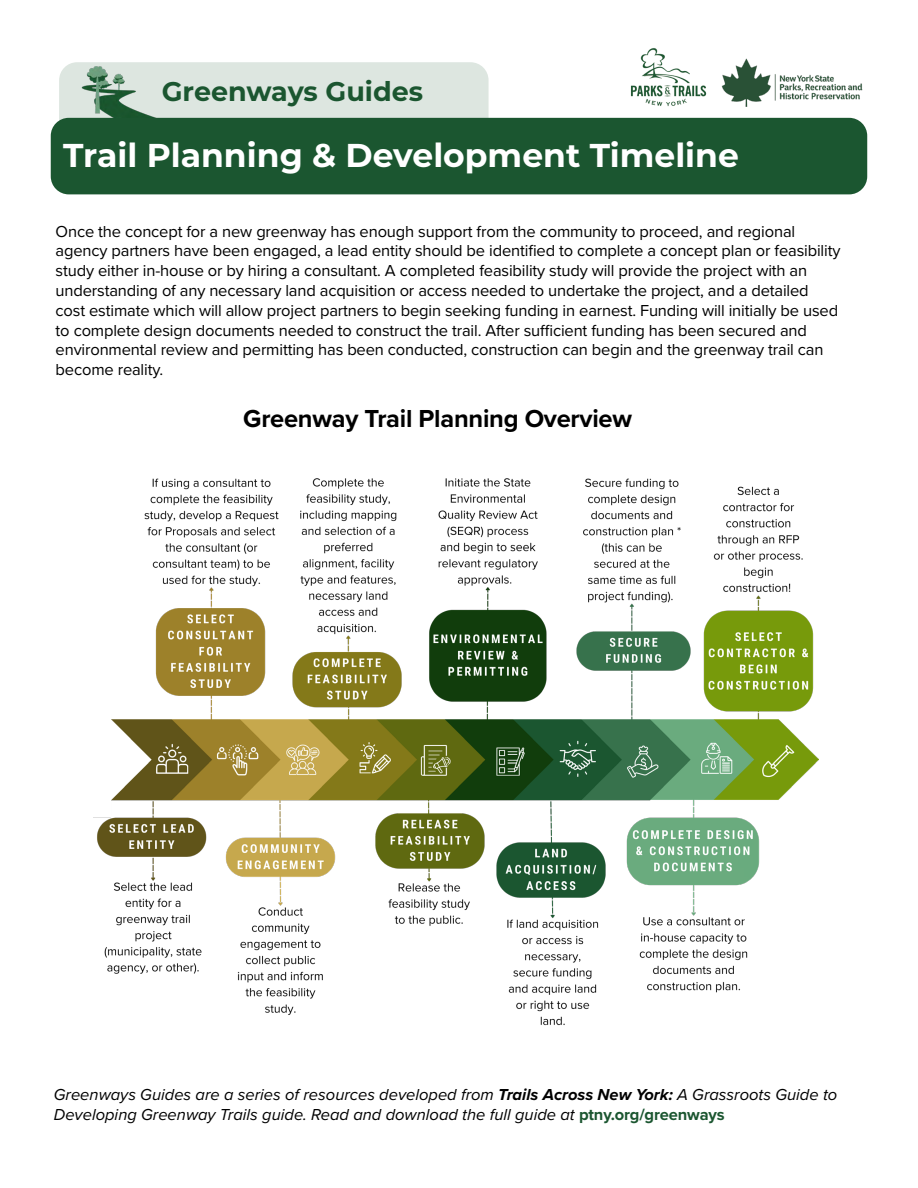
<style>
.page{position:relative;width:918px;height:1188px;background:#fff}
.page>*{position:absolute;margin:0;border:0;box-sizing:border-box;transform-origin:0 0}
.t1{font:700 33px "Montserrat";color:#fff}
.t2{font:700 27px "Montserrat";color:#1b5630}
.t3{font:700 25.5px "Proxima Nova";letter-spacing:-.01em;color:#000}
.t4{font:16.5px/19.8px "Proxima Nova";letter-spacing:-.01em;color:#000}
.t5{font:italic 16.5px/19.8px "Proxima Nova";color:#000}
.s1{font-weight:700}
.s2{font-weight:700;font-style:normal;color:#1b5630}
</style>
<div class="page">
<img style="left:93px;top:478px;width:725px;height:548px">
<div style="left:59px;top:62px;width:430px;height:82px;background:#dde6e0;border-radius:18px"></div>
<img style="left:77px;top:66px;width:113px;height:52px">
<div style="left:51px;top:118px;width:816px;height:76px;background:#1b5630;border-radius:18px"></div>
<img style="left:721px;top:58px;width:142px;height:49px">
<img style="left:631px;top:48px;width:76px;height:58px">
<h2 class="t2" style="left:162px;top:72px;width:263px">Greenways Guides</h2>
<h1 class="t1" style="left:63px;top:131px;width:677px">Trail Planning &amp; Development Timeline</h1>
<p class="t4" style="left:56px;top:220px;width:786px">Once the concept for a new greenway has enough support from the community to proceed, and regional agency partners have been engaged, a lead entity should be identified to complete a concept plan or feasibility study either in-house or by hiring a consultant. A completed feasibility study will provide the project with an understanding of any necessary land acquisition or access needed to undertake the project, and a detailed cost estimate which will allow project partners to begin seeking funding in earnest. Funding will initially be used to complete design documents needed to construct the trail. After sufficient funding has been secured and environmental review and permitting has been conducted, construction can begin and the greenway trail can become reality.</p>
<h3 class="t3" style="left:243px;top:400px;width:390px">Greenway Trail Planning Overview</h3>
<p class="t5" style="left:54px;top:1084px;width:785px">Greenways Guides are a series of resources developed from <span class="s1">Trails Across New York:</span> A Grassroots Guide to<br>Developing Greenway Trails guide. Read and download the full guide at <span class="s2">ptny.org/greenways</span></p>
</div>
